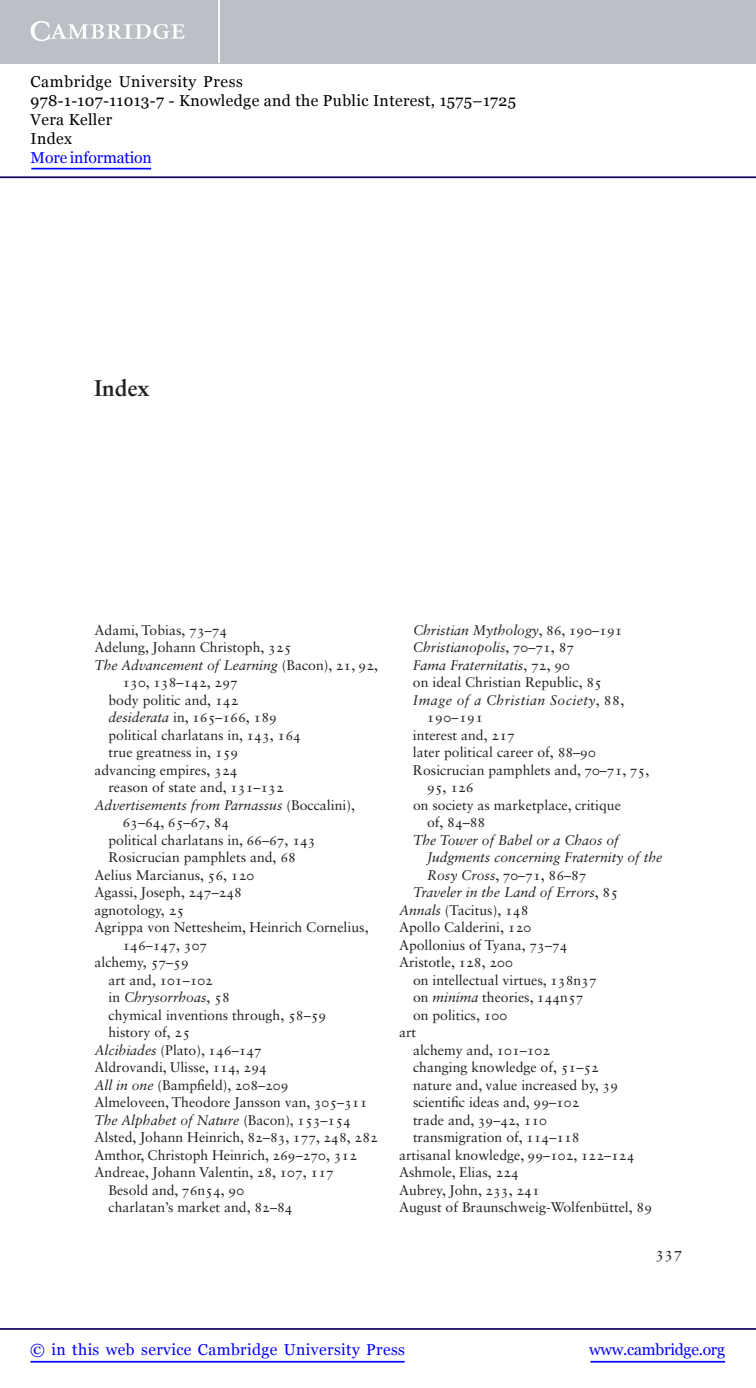
<style>
.page{position:relative;width:756px;height:1388px;background:#fff}
.page>*{position:absolute;margin:0;border:0;box-sizing:border-box;transform-origin:0 0}
.t1{font:700 22.75px "Sabon LT Std";color:#231f20}
.t2{font:15.75px/18.9px "Georgia";letter-spacing:.025em;color:#000}
.t3{font:15.75px "Georgia";letter-spacing:.025em;color:#00f}
.t4{font:15.75px "Georgia";letter-spacing:-.015em;color:#00f}
.t5{font:15.75px "Georgia";letter-spacing:-.01em;color:#00f}
.t6{font:15.75px "Sabon LT Std";color:#231f20}
.t7{font:14px "Sabon LT Std";color:#231f20}
.t8{font:italic 14px "Sabon LT Std";color:#231f20}
.t9{font:italic 14px "Sabon LT Std";letter-spacing:.03em;color:#231f20}
.s1{font-style:normal}
.s2{font-style:italic}
</style>
<div class="page">
<hr style="left:591px;top:1361px;width:134px;height:1px;background:#00f">
<hr style="left:0;top:1328px;width:756px;height:2px;background:#150666">
<hr style="left:31px;top:1361px;width:374px;height:1px;background:#00f">
<div style="left:0;top:0;width:756px;height:63px;background:#bac0c6"></div>
<svg style="left:31px;top:21px;width:154px;height:20px"></svg>
<hr style="left:218px;top:0;width:2px;height:63px;background:#fff">
<hr style="left:0;top:176px;width:756px;height:2px;background:#150666">
<hr style="left:31px;top:168px;width:120px;height:1px;background:#00f">
<p class="t2" style="left:31px;top:73px;width:487px">Cambridge University Press<br>978-1-107-11013-7 - Knowledge and the Public Interest, 1575–1725<br>Vera Keller<br>Index</p>
<p class="t5" style="left:31px;top:148px;width:123px">More information</p>
<h1 class="t1" style="left:94px;top:379px;width:57px">Index</h1>
<p class="t7" style="left:94px;top:624px;width:134px">Adami, Tobias, 73–74</p>
<p class="t7" style="left:94px;top:642px;width:199px">Adelung, Johann Christoph, 325</p>
<p class="t8" style="left:94px;top:659px;width:285px">The Advancement of Learning <span class="s1">(Bacon), 21 , 92 ,</span></p>
<p class="t7" style="left:122px;top:677px;width:117px">130 , 138–142 , 297</p>
<p class="t7" style="left:108px;top:694px;width:131px">body politic and, 142</p>
<p class="t7" style="left:108px;top:712px;width:170px"><span class="s2">desiderata</span> in, 165–166 , 189</p>
<p class="t7" style="left:108px;top:729px;width:194px">political charlatans in, 143, 164</p>
<p class="t7" style="left:108px;top:747px;width:131px">true greatness in, 159</p>
<p class="t7" style="left:94px;top:764px;width:145px">advancing empires, 324</p>
<p class="t7" style="left:108px;top:782px;width:177px">reason of state and, 131–132</p>
<p class="t8" style="left:94px;top:799px;width:262px">Advertisements from Parnassus <span class="s1">(Boccalini),</span></p>
<p class="t7" style="left:122px;top:817px;width:108px">63–64 , 65–67 , 84</p>
<p class="t7" style="left:108px;top:834px;width:209px">political charlatans in, 66–67 , 143</p>
<p class="t7" style="left:109px;top:852px;width:189px">Rosicrucian pamphlets and, 68</p>
<p class="t7" style="left:95px;top:869px;width:161px">Aelius Marcianus, 56 , 120</p>
<p class="t7" style="left:95px;top:887px;width:149px">Agassi, Joseph, 247–248</p>
<p class="t7" style="left:95px;top:904px;width:91px">agnotology, 25</p>
<p class="t7" style="left:95px;top:922px;width:276px">Agrippa von Nettesheim, Heinrich Cornelius,</p>
<p class="t7" style="left:123px;top:939px;width:86px">146–147 , 307</p>
<p class="t7" style="left:95px;top:957px;width:96px">alchemy, 57–59</p>
<p class="t7" style="left:109px;top:974px;width:106px">art and, 101–102</p>
<p class="t8" style="left:109px;top:992px;width:123px"><span class="s1">in</span> Chrysorrhoas <span class="s1">, 58</span></p>
<p class="t7" style="left:109px;top:1009px;width:219px">chymical inventions through, 58–59</p>
<p class="t7" style="left:109px;top:1027px;width:83px">history of, 25</p>
<p class="t7" style="left:95px;top:1044px;width:169px"><span class="s2">Alcibiades</span> (Plato), 146–147</p>
<p class="t7" style="left:95px;top:1062px;width:174px">Aldrovandi, Ulisse, 114, 294</p>
<p class="t7" style="left:95px;top:1079px;width:195px"><span class="s2">All in one</span> (Bampfield), 208–209</p>
<p class="t7" style="left:95px;top:1097px;width:275px">Almeloveen, Theodore Jansson van, 305–311</p>
<p class="t8" style="left:95px;top:1114px;width:258px">The Alphabet of Nature <span class="s1">(Bacon), 153–154</span></p>
<p class="t7" style="left:95px;top:1132px;width:285px">Alsted, Johann Heinrich, 82–83 , 177 , 248 , 282</p>
<p class="t7" style="left:95px;top:1149px;width:264px">Amthor, Christoph Heinrich, 269–270 , 312</p>
<p class="t7" style="left:95px;top:1167px;width:241px">Andreae, Johann Valentin, 28 , 107, 117</p>
<p class="t7" style="left:109px;top:1184px;width:137px">Besold and, 76n54, 90</p>
<p class="t7" style="left:109px;top:1202px;width:186px">charlatan’s market and, 82–84</p>
<p class="t8" style="left:413px;top:624px;width:211px">Christian Mythology<span class="s1">, 86 , 190–191</span></p>
<p class="t8" style="left:413px;top:642px;width:163px">Christianopolis<span class="s1">, 70–71 , 87</span></p>
<p class="t8" style="left:413px;top:659px;width:159px">Fama Fraternitatis <span class="s1">, 72, 90</span></p>
<p class="t7" style="left:413px;top:677px;width:191px">on ideal Christian Republic, 85</p>
<p class="t9" style="left:413px;top:694px;width:213px">Image of a Christian Society<span class="s1">, 88 ,</span></p>
<p class="t7" style="left:427px;top:712px;width:58px">190 – 191</p>
<p class="t7" style="left:413px;top:729px;width:103px">interest and, 217</p>
<p class="t7" style="left:413px;top:747px;width:184px">later political career of, 88–90</p>
<p class="t7" style="left:413px;top:764px;width:238px">Rosicrucian pamphlets and, 70–71 , 75 ,</p>
<p class="t7" style="left:427px;top:782px;width:48px">95, 126</p>
<p class="t7" style="left:413px;top:799px;width:209px">on society as marketplace, critique</p>
<p class="t7" style="left:427px;top:817px;width:60px">of, 84–88</p>
<p class="t8" style="left:413px;top:834px;width:207px">The Tower of Babel or a Chaos of</p>
<p class="t8" style="left:427px;top:852px;width:237px">Judgments concerning Fraternity of the</p>
<p class="t7" style="left:427px;top:869px;width:161px"><span class="s2">Rosy Cross</span>, 70–71 , 86–87</p>
<p class="t8" style="left:413px;top:887px;width:207px">Traveler in the Land of Errors <span class="s1">, 85</span></p>
<p class="t7" style="left:399px;top:904px;width:131px"><span class="s2">Annals</span> (Tacitus), 148</p>
<p class="t7" style="left:399px;top:922px;width:134px">Apollo Calderini, 120</p>
<p class="t7" style="left:399px;top:939px;width:170px">Apollonius of Tyana, 73–74</p>
<p class="t7" style="left:399px;top:957px;width:115px">Aristotle, 128, 200</p>
<p class="t7" style="left:413px;top:974px;width:185px">on intellectual virtues, 138n37</p>
<p class="t7" style="left:413px;top:992px;width:172px">on <span class="s2">minima</span> theories, 144n57</p>
<p class="t7" style="left:413px;top:1009px;width:96px">on politics, 100</p>
<p class="t7" style="left:399px;top:1027px;width:19px">art</p>
<p class="t7" style="left:413px;top:1044px;width:139px">alchemy and, 101–102</p>
<p class="t7" style="left:413px;top:1062px;width:187px">changing knowledge of, 51–52</p>
<p class="t7" style="left:413px;top:1079px;width:207px">nature and, value increased by, 39</p>
<p class="t7" style="left:413px;top:1097px;width:168px">scientific ideas and, 99–102</p>
<p class="t7" style="left:413px;top:1114px;width:136px">trade and, 39–42 , 110</p>
<p class="t7" style="left:413px;top:1132px;width:168px">transmigration of, 114–118</p>
<p class="t7" style="left:399px;top:1149px;width:237px">artisanal knowledge, 99–102 , 122–124</p>
<p class="t7" style="left:399px;top:1167px;width:122px">Ashmole, Elias, 224</p>
<p class="t7" style="left:399px;top:1184px;width:142px">Aubrey, John, 233, 241</p>
<p class="t7" style="left:399px;top:1202px;width:255px">August of Braunschweig-Wolfenbüttel, 89</p>
<p class="t6" style="left:655px;top:1246px;width:29px">337</p>
<p class="t3" style="left:30px;top:1339px;width:376px">© in this web service Cambridge University Press</p>
<p class="t4" style="left:589px;top:1339px;width:137px">www.cambridge.org</p>
</div>
